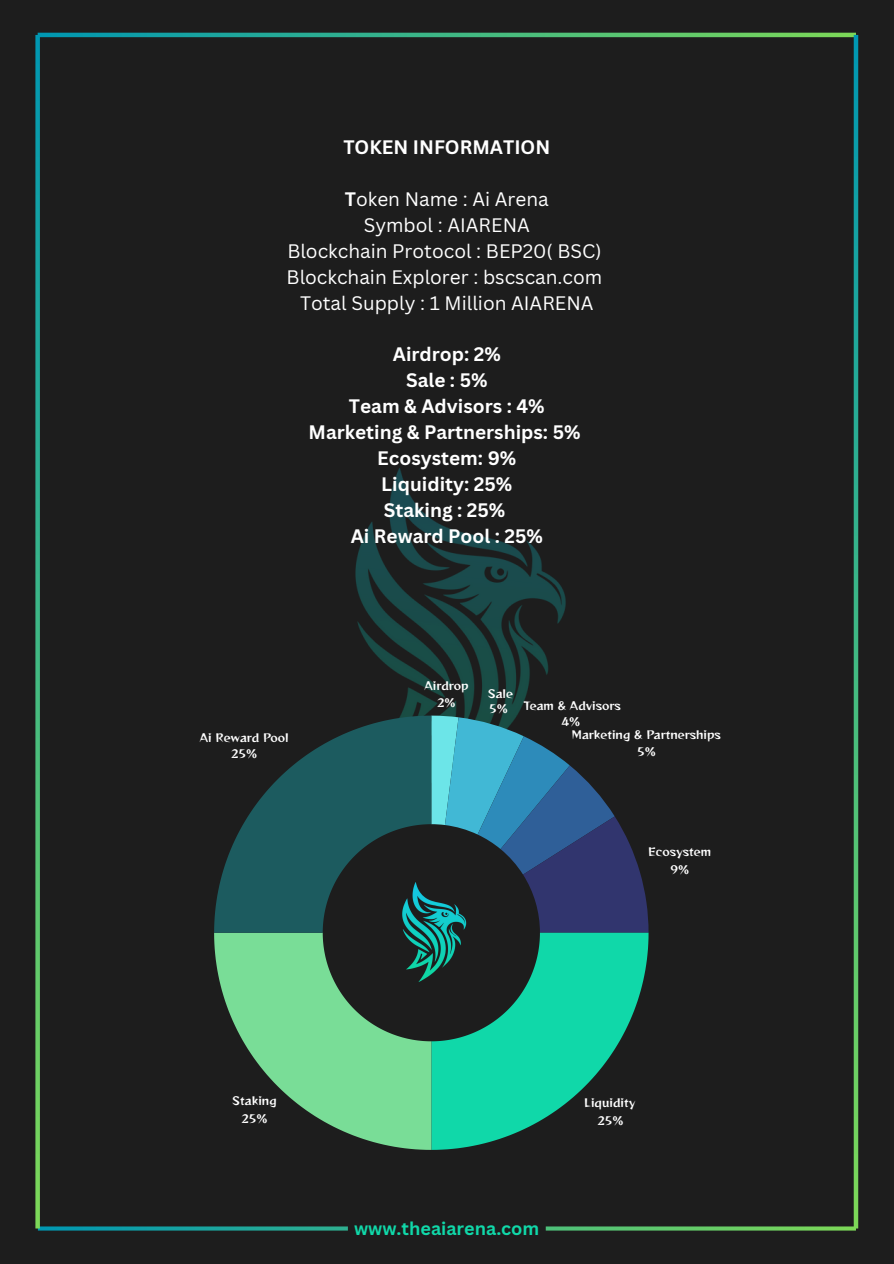
<style>
.page{position:relative;width:894px;height:1264px;background:#fff}
.page>*{position:absolute;margin:0;border:0;box-sizing:border-box;transform-origin:0 0}
.t1{font:700 19.05px/25.8px "Canva Sans";color:#fff;text-align:center}
.t2{font:19.05px "Canva Sans";color:#fff}
.t3{font:700 18px "Canva Sans";color:#10d8a9}
.t4{font:11.1px/17.2px "Reggae One";color:#fff;text-align:center}
.s1{font-weight:700}
</style>
<div class="page">
<div style="left:0;top:0;width:893px;height:1263px;background:#1d1d1d"></div>
<svg style="left:38px;top:33px;width:817px;height:4px;background:#3eb784"></svg>
<svg style="left:38px;top:1226px;width:817px;height:4px;background:#338462"></svg>
<svg style="left:35px;top:35px;width:5px;height:1193px;background:#3aa87a"></svg>
<svg style="left:853px;top:35px;width:5px;height:1193px;background:#39a075"></svg>
<img style="left:318px;top:432px;width:257px;height:283px">
<svg style="left:431px;top:715px;width:217px;height:217px;background:#2d526e"></svg>
<svg style="left:431px;top:932px;width:217px;height:217px;background:#159073"></svg>
<svg style="left:214px;top:932px;width:217px;height:217px;background:#57966a"></svg>
<svg style="left:214px;top:715px;width:217px;height:217px;background:#1c4446"></svg>
<img style="left:375px;top:871px;width:93px;height:121px">
<p class="t1" style="left:343px;top:134px;width:208px">TOKEN INFORMATION</p>
<p class="t2" style="left:345px;top:186px;width:205px"><span class="s1">T</span>oken Name : Ai Arena</p>
<p class="t2" style="left:363px;top:211px;width:167px">Symbol : AIARENA</p>
<p class="t2" style="left:287px;top:237px;width:315px">Blockchain Protocol : BEP20( BSC)</p>
<h1 class="t2" style="left:286px;top:263px;width:317px">Blockchain Explorer : bscscan.com</h1>
<p class="t2" style="left:300px;top:289px;width:295px">Total Supply : 1 Million AIARENA</p>
<p class="t1" style="left:308px;top:341px;width:273px">Airdrop: 2%<br>Sale : 5%<br>Team &amp; Advisors : 4%<br>Marketing &amp; Partnerships: 5%<br>Ecosystem: 9%<br>Liquidity: 25%<br>Staking : 25%<br>Ai Reward Pool : 25%</p>
<p class="t4" style="left:200px;top:729px;width:90px;line-height:15.8px">Ai Reward Pool<br>25%</p>
<p class="t4" style="left:424px;top:676px;width:46px">Airdrop<br>2%</p>
<p class="t4" style="left:487px;top:686px;width:27px;line-height:15.1px;text-align:left">Sale<br>5%</p>
<p class="t4" style="left:523px;top:697px;width:98px;line-height:15.8px">Team &amp; Advisors<br>4%</p>
<p class="t4" style="left:571px;top:725px;width:151px">Marketing &amp; Partnerships<br>5%</p>
<p class="t4" style="left:648px;top:842px;width:64px;line-height:17.9px">Ecosystem<br>9%</p>
<p class="t4" style="left:232px;top:1091px;width:46px">Staking<br>25%</p>
<p class="t3" style="left:354px;top:1215px;width:187px">www.theaiarena.com</p>
<p class="t4" style="left:584px;top:1093px;width:53px;line-height:17.9px">Liquidity<br>25%</p>
</div>
